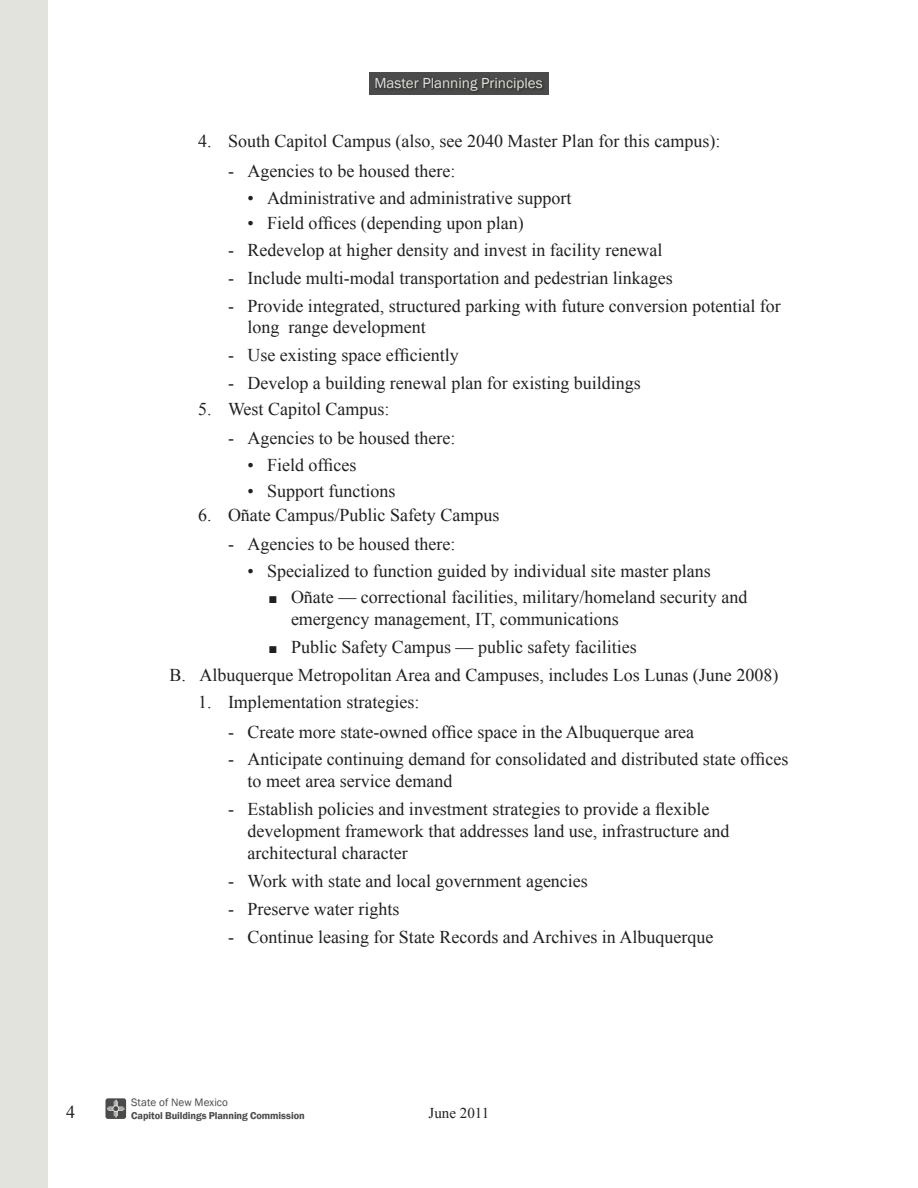
<style>
.page{position:relative;width:918px;height:1188px;background:#fff}
.page>*{position:absolute;margin:0;border:0;box-sizing:border-box;transform-origin:0 0}
.principles_bullet{font:18px/21.9px "Times New Roman";color:#231f20}
.principle_bullet_l{font:18px/21.9px "Times New Roman";color:#231f20}
._1__principles_bulle{font:18px "Times New Roman";color:#231f20}
.A__principles_bullet{font:18px "Times New Roman";color:#231f20}
.t1{font:15px "Franklin Gothic";color:#e3e3dd}
.t2{font:15px "Times New Roman";color:#231f20}
.t3{font:11.1px "Franklin Gothic";letter-spacing:.005em;color:#231f20}
.t4{font:600 10.2px "Franklin Gothic";letter-spacing:-.005em;color:#231f20}
.s1{font-size:15px}
</style>
<div class="page">
<svg style="left:105px;top:1098px;width:21px;height:21px"></svg>
<div style="left:0;top:0;width:48px;height:1188px;background:#e3e3dd"></div>
<div style="left:369px;top:72px;width:180px;height:22px;background:#4a4b4a"></div>
<div style="left:374px;top:76px;width:171px;height:18px;background:#434342"></div>
<p class="t1" style="left:375px;top:73px;width:170px">Master Planning Principles</p>
<p class="_1__principles_bulle" style="left:198px;top:129px;width:524px">4. South Capitol Campus (also, see 2040 Master Plan for this campus):</p>
<p class="principles_bullet" style="left:228px;top:160px;width:229px">- Agencies to be housed there:</p>
<p class="principle_bullet_l" style="left:248px;top:187px;width:325px">• Administrative and administrative support</p>
<p class="principle_bullet_l" style="left:248px;top:212px;width:278px">• Field offices (depending upon plan)</p>
<p class="principles_bullet" style="left:228px;top:239px;width:436px">- Redevelop at higher density and invest in facility renewal</p>
<p class="principles_bullet" style="left:228px;top:266px;width:446px">- Include multi-modal transportation and pedestrian linkages</p>
<p class="principles_bullet" style="left:248px;top:294px;width:535px;text-indent:-20px">- Provide integrated, structured parking with future conversion potential for long range development</p>
<p class="principles_bullet" style="left:228px;top:344px;width:232px">- Use existing space efficiently</p>
<p class="principles_bullet" style="left:228px;top:372px;width:414px">- Develop a building renewal plan for existing buildings</p>
<p class="_1__principles_bulle" style="left:198px;top:397px;width:193px">5. West Capitol Campus:</p>
<p class="principles_bullet" style="left:228px;top:427px;width:229px">- Agencies to be housed there:</p>
<p class="principle_bullet_l" style="left:248px;top:454px;width:110px">• Field offices</p>
<p class="principle_bullet_l" style="left:248px;top:479px;width:150px">• Support functions</p>
<p class="_1__principles_bulle" style="left:198px;top:503px;width:303px">6. Oñate Campus/Public Safety Campus</p>
<p class="principles_bullet" style="left:228px;top:533px;width:229px">- Agencies to be housed there:</p>
<p class="principle_bullet_l" style="left:248px;top:560px;width:465px">• Specialized to function guided by individual site master plans</p>
<p class="principle_bullet_l" style="left:291px;top:586px;width:458px;text-indent:-22px"><span class="s1">■</span> Oñate — correctional facilities, military/homeland security and emergency management, IT, communications</p>
<p class="principle_bullet_l" style="left:268px;top:636px;width:370px"><span class="s1">■</span> Public Safety Campus — public safety facilities</p>
<p class="A__principles_bullet" style="left:170px;top:663px;width:610px">B. Albuquerque Metropolitan Area and Campuses, includes Los Lunas (June 2008)</p>
<p class="_1__principles_bulle" style="left:198px;top:690px;width:223px">1. Implementation strategies:</p>
<p class="principles_bullet" style="left:228px;top:720px;width:468px">- Create more state-owned office space in the Albuquerque area</p>
<p class="principles_bullet" style="left:248px;top:748px;width:542px;text-indent:-20px">- Anticipate continuing demand for consolidated and distributed state offices to meet area service demand</p>
<p class="principles_bullet" style="left:248px;top:798px;width:483px;text-indent:-20px">- Establish policies and investment strategies to provide a flexible development framework that addresses land use, infrastructure and architectural character</p>
<p class="principles_bullet" style="left:228px;top:870px;width:361px">- Work with state and local government agencies</p>
<p class="principles_bullet" style="left:228px;top:898px;width:173px">- Preserve water rights</p>
<p class="principles_bullet" style="left:228px;top:926px;width:487px">- Continue leasing for State Records and Archives in Albuquerque</p>
<p class="t3" style="left:131px;top:1096px;width:99px">State of New Mexico</p>
<p class="principles_bullet" style="left:66px;top:1101px;width:10px">4</p>
<p class="t4" style="left:131px;top:1110px;width:175px">Capitol Buildings Planning Commission</p>
<p class="t2" style="left:429px;top:1102px;width:62px">June 2011</p>
</div>
